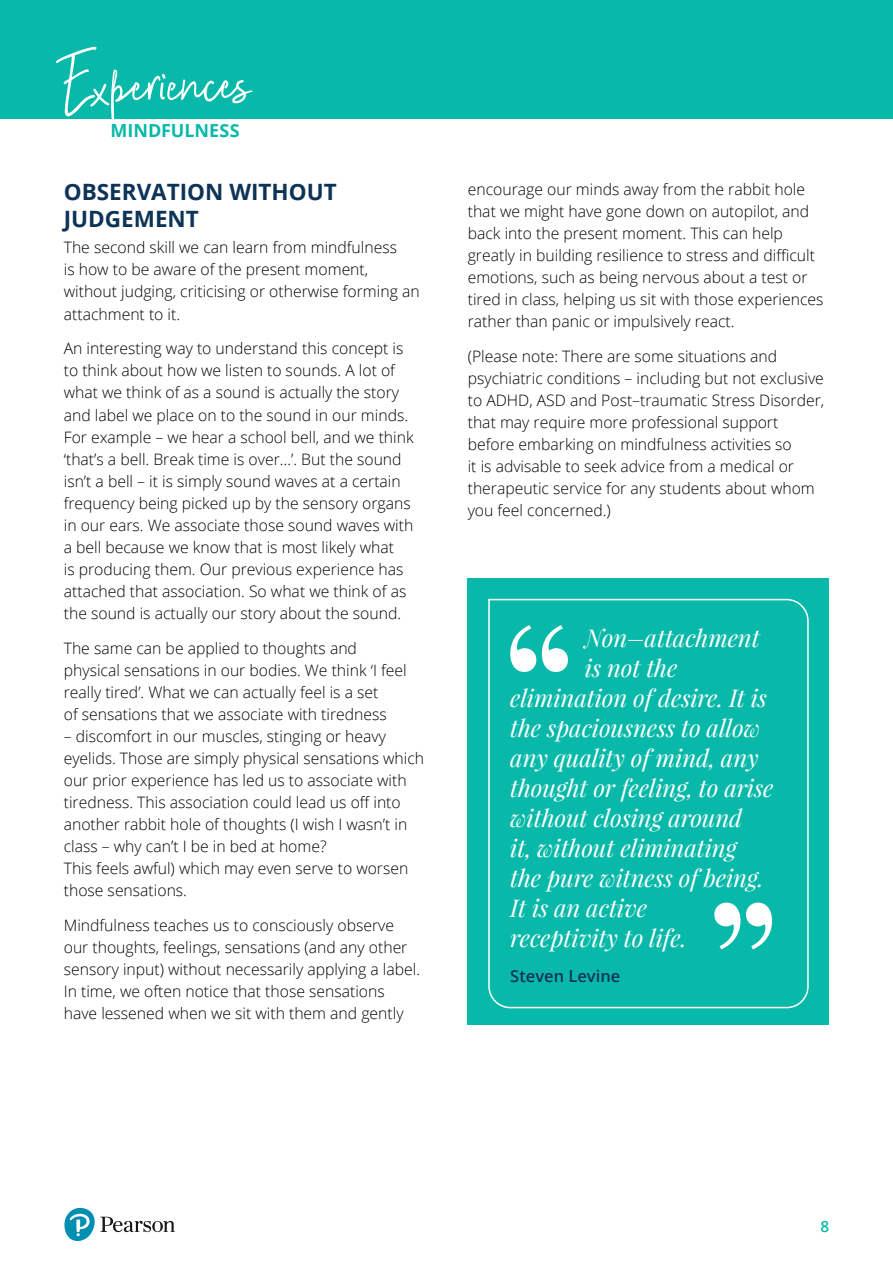
<style>
.page{position:relative;width:893px;height:1263px;background:#fff}
.page>*{position:absolute;margin:0;border:0;box-sizing:border-box;transform-origin:0 0}
.Pull_Quote{font:italic 24px "Playfair Display";letter-spacing:-.005em;color:#fff}
.X-Header{font:700 22.5px/27px "Open Sans";color:#0d3356}
.t1{font:700 18px "Open Sans";color:#08b9a9}
.Quote_NAME{font:600 16.5px "Open Sans";color:#0d3356}
.Body_Text{font:300 15.75px/22px "Open Sans";color:#000001}
.t2{font:600 15.45px "Open Sans";color:#08b9a9}
</style>
<div class="page">
<div style="left:0;top:0;width:893px;height:119px;background:#08b9a9"></div>
<svg style="left:56px;top:46px;width:197px;height:73px"></svg>
<svg style="left:64px;top:1207px;width:111px;height:34px"></svg>
<div style="left:468px;top:578px;width:361px;height:447px;background:#08b9a9"></div>
<svg style="left:488px;top:598px;width:321px;height:411px"></svg>
<svg style="left:714px;top:902px;width:58px;height:47px"></svg>
<svg style="left:510px;top:625px;width:58px;height:47px"></svg>
<p class="t1" style="left:111px;top:118px;width:131px">MINDFULNESS</p>
<p class="X-Header" style="left:64px;top:178px;width:274px">OBSERVATION WITHOUT<br>JUDGEMENT</p>
<p class="Body_Text" style="left:64px;top:236px;width:357px">The second skill we can learn from mindfulness<br>is how to be aware of the present moment, without judging, criticising or otherwise forming an attachment to it.</p>
<p class="Body_Text" style="left:64px;top:337px;width:351px">An interesting way to understand this concept is to think about how we listen to sounds. A lot of what we think of as a sound is actually the story and label we place on to the sound in our minds.<br>For example – we hear a school bell, and we think ‘that’s a bell. Break time is over…’. But the sound isn’t a bell – it is simply sound waves at a certain frequency being picked up by the sensory organs in our ears. We associate those sound waves with a bell because we know that is most likely what<br>is producing them. Our previous experience has attached that association. So what we think of as the sound is actually our story about the sound.</p>
<p class="Body_Text" style="left:64px;top:637px;width:344px">The same can be applied to thoughts and physical sensations in our bodies. We think ‘I feel really tired’. What we can actually feel is a set<br>of sensations that we associate with tiredness</p>
<p class="Body_Text" style="left:64px;top:725px;width:362px">– discomfort in our muscles, stinging or heavy eyelids. Those are simply physical sensations which our prior experience has led us to associate with tiredness. This association could lead us off into another rabbit hole of thoughts (I wish I wasn’t in class – why can’t I be in bed at home?<br>This feels awful) which may even serve to worsen those sensations.</p>
<p class="Body_Text" style="left:64px;top:914px;width:358px">Mindfulness teaches us to consciously observe our thoughts, feelings, sensations (and any other sensory input) without necessarily applying a label.<br>In time, we often notice that those sensations have lessened when we sit with them and gently</p>
<p class="Body_Text" style="left:468px;top:178px;width:357px">encourage our minds away from the rabbit hole that we might have gone down on autopilot, and back into the present moment. This can help greatly in building resilience to stress and difficult emotions, such as being nervous about a test or tired in class, helping us sit with those experiences rather than panic or impulsively react.</p>
<p class="Body_Text" style="left:468px;top:345px;width:358px">(Please note: There are some situations and psychiatric conditions – including but not exclusive to ADHD, ASD and Post–traumatic Stress Disorder, that may require more professional support before embarking on mindfulness activities so<br>it is advisable to seek advice from a medical or therapeutic service for any students about whom you feel concerned.)</p>
<p class="Pull_Quote" style="left:585px;top:622px;width:176px">Non–attachment</p>
<p class="Pull_Quote" style="left:585px;top:652px;width:94px">is not the</p>
<p class="Pull_Quote" style="left:510px;top:682px;width:258px">elimination of desire. It is</p>
<p class="Pull_Quote" style="left:510px;top:712px;width:251px">the spaciousness to allow</p>
<p class="Pull_Quote" style="left:510px;top:742px;width:250px">any quality of mind, any</p>
<p class="Pull_Quote" style="left:510px;top:772px;width:265px">thought or feeling, to arise</p>
<p class="Pull_Quote" style="left:510px;top:802px;width:233px">without closing around</p>
<p class="Pull_Quote" style="left:510px;top:832px;width:228px">it, without eliminating</p>
<p class="Pull_Quote" style="left:510px;top:862px;width:255px">the pure witness of being.</p>
<p class="Pull_Quote" style="left:510px;top:892px;width:138px">It is an active</p>
<p class="Pull_Quote" style="left:510px;top:922px;width:178px">receptivity to life.</p>
<p class="Quote_NAME" style="left:510px;top:965px;width:112px">Steven Levine</p>
<p class="t2" style="left:820px;top:1216px;width:10px">8</p>
</div>
